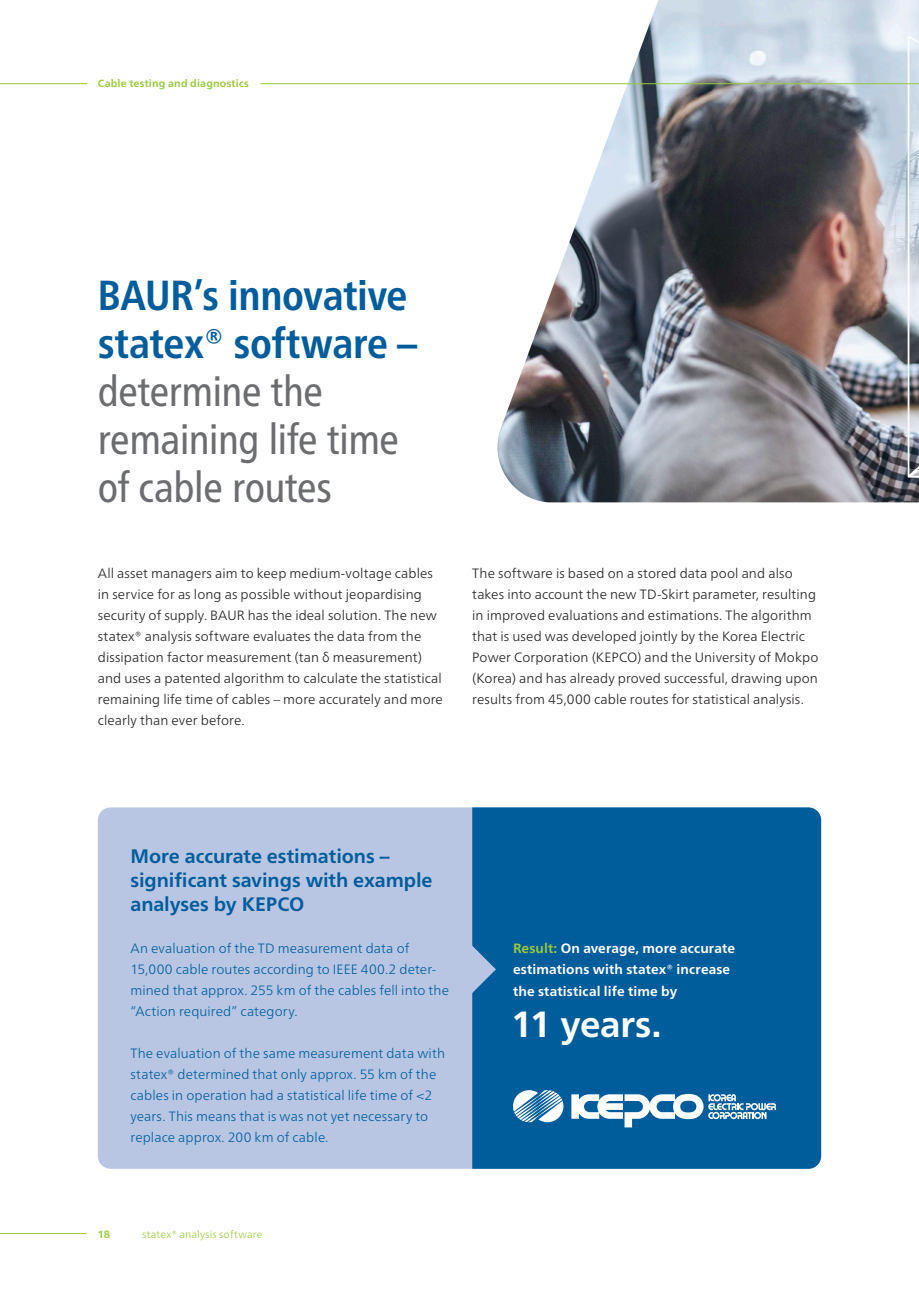
<style>
.page{position:relative;width:919px;height:1289px;background:#fff}
.page>*{position:absolute;margin:0;border:0;box-sizing:border-box;transform-origin:0 0}
.t1{font:condensed 42px/48px "Frutiger Neue LTW1 G";letter-spacing:-.01em;color:#6c6d70}
.t2{font:700 36.45px "Frutiger Neue LTW1 G";letter-spacing:-.005em;color:#fff}
.t3{font:700 19.5px/24px "Frutiger Neue LTW1 G";letter-spacing:-.005em;color:#005d9c}
.t4{font:300 13.5px/21px "Frutiger Neue LTW1 G";letter-spacing:.005em;color:#231f20}
.t5{font:300 13.5px/21px "Frutiger Neue LTW1 G";letter-spacing:.005em;color:#005d9c}
.t6{font:700 13.5px/21px "Frutiger Neue LTW1 G";letter-spacing:.01em;color:#fff}
.t7{font:700 10.5px "Frutiger Neue LTW1 G";letter-spacing:.02em;color:#99ca3b}
.t8{font:300 10.5px "Frutiger Neue LTW1 G";letter-spacing:.015em;color:#99ca3b}
.s1{font-weight:700;color:#005d9c}
.s2{color:#99ca3b}
</style>
<div class="page">
<div style="left:98px;top:807px;width:723px;height:361px;background:#b8c6e3;border-radius:13px"></div>
<div style="left:472px;top:807px;width:349px;height:361px;background:#005d9c"></div>
<svg style="left:472px;top:942px;width:24px;height:54px"></svg>
<hr style="left:0;top:83px;width:87px;height:1px;background:#99ca3b">
<hr style="left:0;top:1233px;width:86px;height:1px;background:#99ca3b">
<svg style="left:513px;top:1090px;width:50px;height:32px;background:#86b2cf"></svg>
<svg style="left:571px;top:1093px;width:205px;height:34px;background:#699fc4"></svg>
<img style="left:497px;top:0;width:421px;height:502px">
<svg style="left:260px;top:59px;width:658px;height:26px"></svg>
<p class="t7" style="left:98px;top:76px;width:152px">Cable testing and diagnostics</p>
<p class="t1" style="left:98px;top:268px;width:321px"><span class="s1">BAUR’s innovative statex® software – </span>determine the remaining life time of cable routes</p>
<p class="t4" style="left:98px;top:562px;width:346px">All asset managers aim to keep medium-voltage cables in service for as long as possible without jeopardising security of supply. BAUR has the ideal solution. The new statex® analysis software evaluates the data from the dissipation factor measurement (tan δ measurement) and uses a patented algorithm to calculate the statistical remaining life time of cables – more accurately and more clearly than ever before.</p>
<p class="t4" style="left:472px;top:562px;width:347px">The software is based on a stored data pool and also takes into account the new TD-Skirt parameter, resulting in improved evaluations and estimations. The algorithm that is used was developed jointly by the Korea Electric Power Corporation (KEPCO) and the University of Mokpo (Korea) and has already proved successful, drawing upon results from 45,000 cable routes for statistical analysis.</p>
<p class="t3" style="left:130px;top:843px;width:303px">More accurate estimations – significant savings with example analyses by KEPCO</p>
<p class="t5" style="left:130px;top:937px;width:320px">An evaluation of the TD measurement data of 15,000 cable routes according to IEEE 400.2 deter&shy;mined that approx. 255 km of the cables fell into the “Action required” category.</p>
<p class="t5" style="left:130px;top:1042px;width:316px">The evaluation of the same measurement data with statex® determined that only approx. 55 km of the cables in operation had a statistical life time of &lt;2 years. This means that is was not yet necessary to replace approx. 200 km of cable.</p>
<p class="t7" style="left:98px;top:1226px;width:14px">18</p>
<p class="t8" style="left:142px;top:1226px;width:122px">statex® analysis software</p>
<p class="t6" style="left:513px;top:937px;width:223px"><span class="s2">Result:</span> On average, more accurate estimations with statex® increase the statistical life time by</p>
<p class="t2" style="left:511px;top:997px;width:152px">11 years.</p>
</div>
